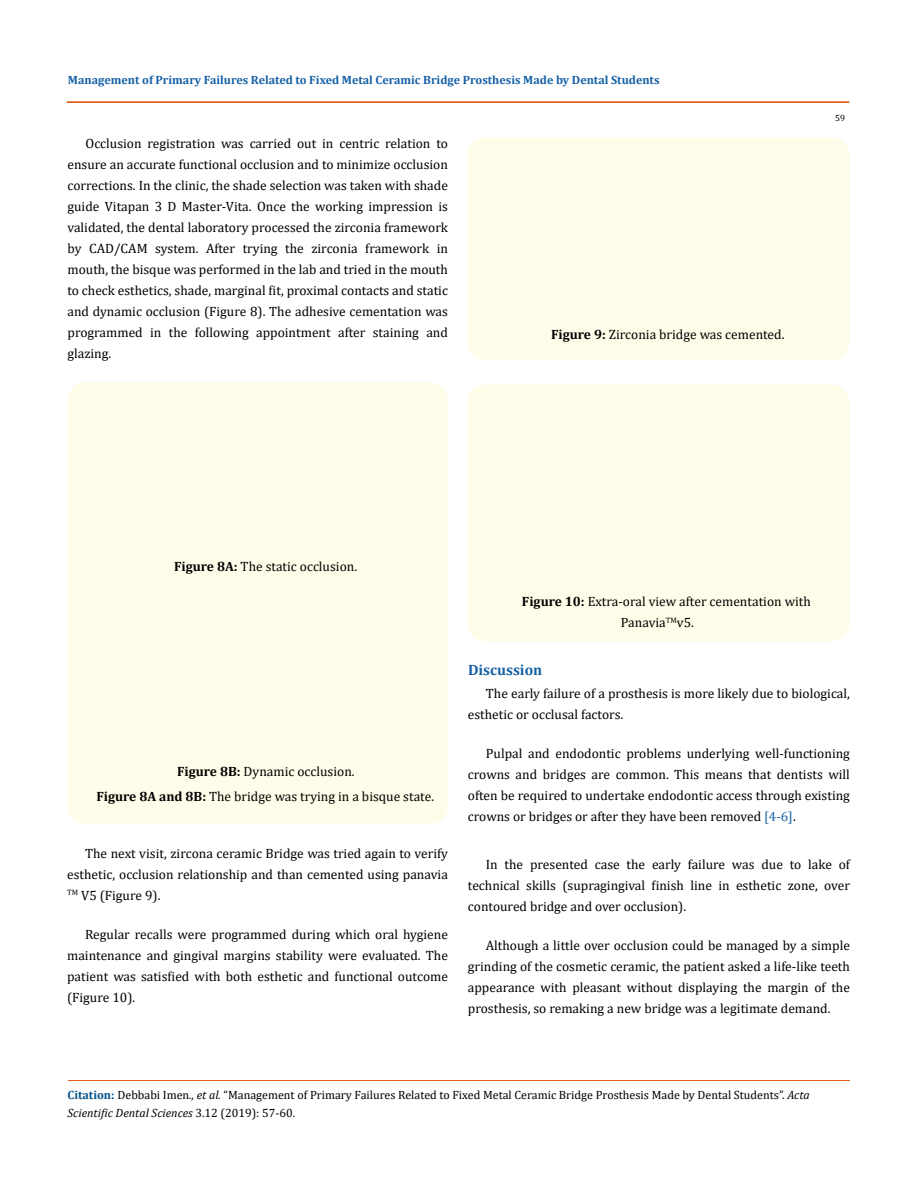
<style>
.page{position:relative;width:917px;height:1188px;background:#fff}
.page>*{position:absolute;margin:0;border:0;box-sizing:border-box;transform-origin:0 0}
.t1{font:700 15px "Cambria";color:#1560a6}
.t2{font:13.5px/21px "Cambria";color:#000;text-align:justify}
.t3{font:12px/18px "Cambria";color:#000}
.t4{font:700 12px "Cambria";color:#1560a6}
.t5{font:9px "Cambria";color:#000}
.s1{font-weight:700}
.s2{color:#1560a6}
.s3{font-weight:700;color:#035089}
.s4{font-style:italic}
</style>
<div class="page">
<div style="left:67px;top:383px;width:381px;height:441px;background:#fffde9;border-radius:18px"></div>
<div style="left:467px;top:137px;width:382px;height:223px;background:#fffde9;border-radius:18px"></div>
<div style="left:467px;top:385px;width:382px;height:256px;background:#fffde9;border-radius:18px"></div>
<div style="left:67px;top:102px;width:782px;height:1px;border:1px solid #e05d1a"></div>
<hr style="left:68px;top:1080px;width:782px;height:1px;background:#e05d1a">
<p class="t4" style="left:68px;top:71px;width:593px">Management of Primary Failures Related to Fixed Metal Ceramic Bridge Prosthesis Made by Dental Students</p>
<p class="t2" style="left:67px;top:133px;width:382px;text-indent:18px">Occlusion registration was carried out in centric relation to ensure an accurate functional occlusion and to minimize occlusion corrections. In the clinic, the shade selection was taken with shade guide Vitapan 3 D Master-Vita. Once the working impression is validated, the dental laboratory processed the zirconia framework by CAD/CAM system. After trying the zirconia framework in mouth, the bisque was performed in the lab and tried in the mouth to check esthetics, shade, marginal fit, proximal contacts and static and dynamic occlusion (Figure 8). The adhesive cementation was programmed in the following appointment after staining and glazing.</p>
<p class="t2" style="left:551px;top:324px;width:235px"><span class="s1">Figure 9:</span> Zirconia bridge was cemented.</p>
<p class="t5" style="left:835px;top:112px;width:11px">59</p>
<p class="t2" style="left:174px;top:555px;width:184px"><span class="s1">Figure 8A:</span> The static occlusion.</p>
<p class="t2" style="left:96px;top:758px;width:339px;line-height:25.5px;text-align:center"><span class="s1">Figure 8B:</span> Dynamic occlusion.<br><span class="s1">Figure 8A and 8B:</span> The bridge was trying in a bisque state.</p>
<p class="t2" style="left:67px;top:842px;width:382px;text-indent:18px">The next visit, zircona ceramic Bridge was tried again to verify esthetic, occlusion relationship and than cemented using panavia <sup>TM</sup> V5 (Figure 9).</p>
<p class="t2" style="left:67px;top:923px;width:382px;text-indent:18px">Regular recalls were programmed during which oral hygiene maintenance and gingival margins stability were evaluated. The patient was satisfied with both esthetic and functional outcome (Figure 10).</p>
<p class="t2" style="left:621px;top:591px;width:191px;text-indent:-99px"><span class="s1">Figure 10:</span> Extra-oral view after cementation with<br>Panavia<sup>TM</sup>v5.</p>
<p class="t1" style="left:468px;top:659px;width:76px">Discussion</p>
<p class="t2" style="left:468px;top:683px;width:383px;text-indent:18px">The early failure of a prosthesis is more likely due to biological, esthetic or occlusal factors.</p>
<p class="t2" style="left:468px;top:743px;width:383px;text-indent:18px">Pulpal and endodontic problems underlying well-functioning crowns and bridges are common. This means that dentists will often be required to undertake endodontic access through existing crowns or bridges or after they have been removed <span class="s2">[4-6]</span>.</p>
<p class="t2" style="left:468px;top:854px;width:383px;text-indent:18px">In the presented case the early failure was due to lake of technical skills (supragingival finish line in esthetic zone, over contoured bridge and over occlusion).</p>
<p class="t2" style="left:468px;top:935px;width:383px;text-indent:18px">Although a little over occlusion could be managed by a simple grinding of the cosmetic ceramic, the patient asked a life-like teeth appearance with pleasant without displaying the margin of the prosthesis, so remaking a new bridge was a legitimate demand.</p>
<p class="t3" style="left:67px;top:1085px;width:743px"><span class="s3">Citation:</span> Debbabi Imen<span class="s4">., et al.</span> “Management of Primary Failures Related to Fixed Metal Ceramic Bridge Prosthesis Made by Dental Students”. <span class="s4">Acta<br>Scientific Dental Sciences</span> 3.12 (2019): 57-60.</p>
</div>
